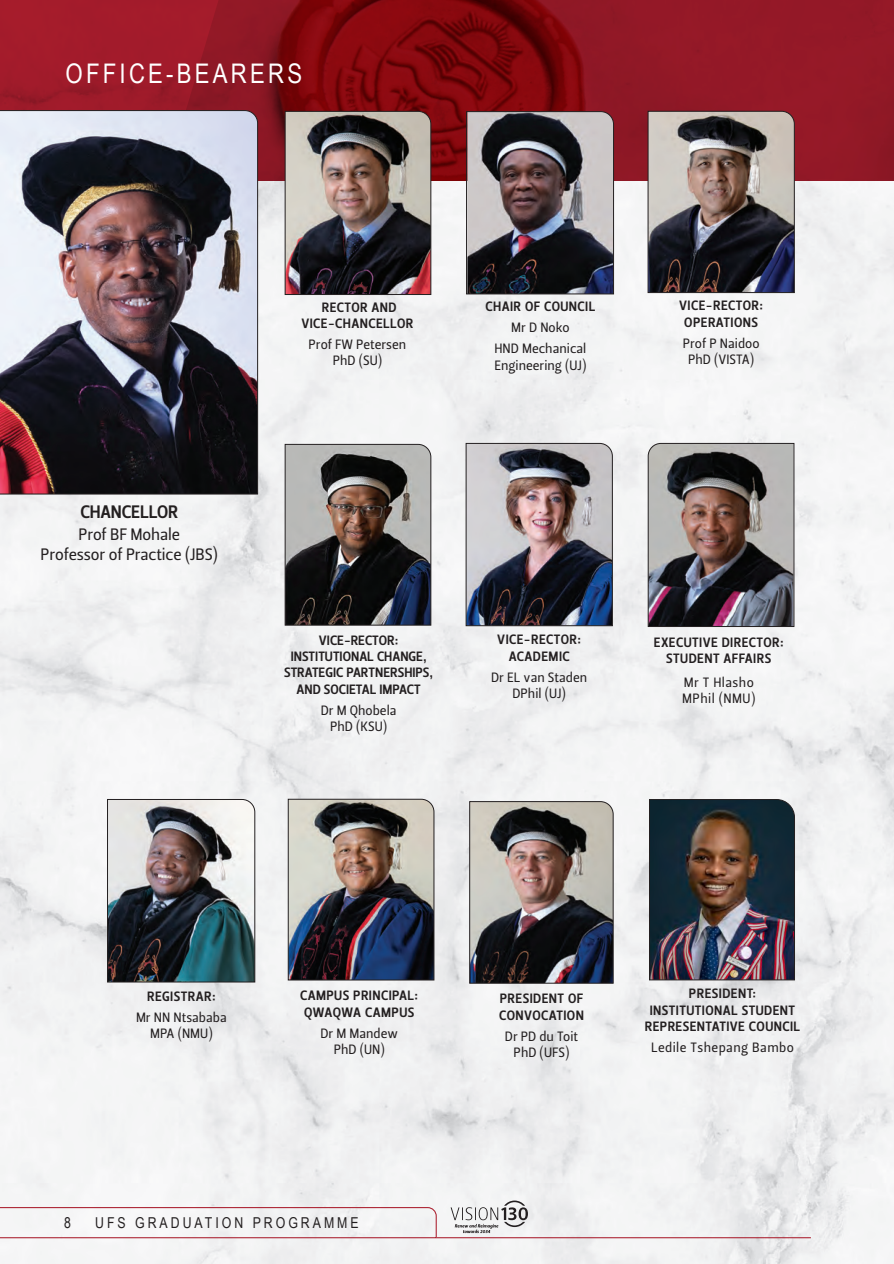
<style>
.page{position:relative;width:894px;height:1264px;background:#fff}
.page>*{position:absolute;margin:0;border:0;box-sizing:border-box;transform-origin:0 0}
.t1{font:27px "Arial Narrow";letter-spacing:.12em;color:#fff}
.t2{font:18px "Leitura Sans Grot 3";letter-spacing:-.01em;color:#231f20}
.t3{font:16.5px "Leitura Sans Grot 2";letter-spacing:-.01em;color:#231f20}
.t4{font:15px "Arial Narrow";letter-spacing:.2em;color:#231f20}
.Rektor_cap{font:13.5px/16.6px "Leitura Sans Grot 3";letter-spacing:.03em;color:#231f20;text-align:center}
.t5{font:13.5px/16.2px "Leitura Sans Grot 2";color:#231f20}
.Rektor_cap-2{font:13.5px/16.4px "Leitura Sans Grot 3";color:#231f20;text-align:center}
.t6{font:13.5px "Leitura Sans Grot 2";letter-spacing:.03em;color:#231f20}
</style>
<div class="page">
<img style="left:0;top:0;width:894px;height:1263px">
<img style="left:647px;top:110px;width:148px;height:183px">
<img style="left:107px;top:798px;width:149px;height:184px">
<img style="left:284px;top:111px;width:148px;height:184px">
<img style="left:0;top:110px;width:258px;height:384px">
<img style="left:287px;top:798px;width:148px;height:182px">
<img style="left:469px;top:800px;width:145px;height:183px">
<img style="left:466px;top:111px;width:148px;height:184px">
<img style="left:465px;top:442px;width:148px;height:184px">
<img style="left:647px;top:442px;width:148px;height:185px">
<img style="left:284px;top:443px;width:148px;height:182px">
<img style="left:649px;top:798px;width:146px;height:182px">
<svg style="left:0;top:1206px;width:437px;height:32px"></svg>
<hr style="left:437px;top:1236px;width:374px;height:1px;background:#aa1d2d">
<svg style="left:451px;top:1200px;width:77px;height:32px"></svg>
<p class="t1" style="left:66px;top:53px;width:238px">OFFICE-BEARERS</p>
<p class="t2" style="left:80px;top:499px;width:99px">CHANCELLOR</p>
<p class="t3" style="left:79px;top:523px;width:103px">Prof BF Mohale</p>
<p class="t3" style="left:41px;top:543px;width:179px">Professor of Practice (JBS)</p>
<p class="Rektor_cap" style="left:322px;top:299px;width:76px">RECTOR AND</p>
<p class="Rektor_cap" style="left:301px;top:315px;width:114px">VICE-CHANCELLOR</p>
<p class="t5" style="left:308px;top:336px;width:99px">Prof FW Petersen</p>
<p class="t5" style="left:333px;top:352px;width:51px">PhD (SU)</p>
<p class="Rektor_cap" style="left:485px;top:298px;width:111px">CHAIR OF COUNCIL</p>
<p class="t5" style="left:511px;top:320px;width:60px">Mr D Noko</p>
<p class="t5" style="left:494px;top:341px;width:94px">HND Mechanical<br>Engineering (UJ)</p>
<p class="Rektor_cap" style="left:679px;top:297px;width:85px">VICE-RECTOR:<br>OPERATIONS</p>
<p class="t5" style="left:683px;top:335px;width:78px">Prof P Naidoo</p>
<p class="t5" style="left:688px;top:351px;width:68px">PhD (VISTA)</p>
<p class="Rektor_cap-2" style="left:284px;top:632px;width:151px">VICE-RECTOR:<br>INSTITUTIONAL CHANGE,<br>STRATEGIC PARTNERSHIPS,<br>AND SOCIETAL IMPACT</p>
<p class="t5" style="left:321px;top:702px;width:77px">Dr M Qhobela</p>
<p class="t5" style="left:330px;top:718px;width:59px">PhD (KSU)</p>
<p class="Rektor_cap" style="left:497px;top:631px;width:85px">VICE-RECTOR:<br>ACADEMIC</p>
<p class="t5" style="left:491px;top:669px;width:98px">Dr EL van Staden</p>
<p class="t5" style="left:512px;top:685px;width:55px">DPhil (UJ)</p>
<p class="Rektor_cap" style="left:654px;top:634px;width:131px;line-height:16.2px">EXECUTIVE DIRECTOR:<br>STUDENT AFFAIRS</p>
<p class="t6" style="left:684px;top:673px;width:72px">Mr T Hlasho</p>
<p class="t6" style="left:682px;top:689px;width:75px">MPhil (NMU)</p>
<p class="Rektor_cap" style="left:147px;top:987px;width:70px">REGISTRAR:</p>
<p class="t5" style="left:136px;top:1009px;width:92px">Mr NN Ntsababa</p>
<p class="t5" style="left:150px;top:1025px;width:64px">MPA (NMU)</p>
<p class="Rektor_cap" style="left:300px;top:986px;width:120px;text-align:left">CAMPUS PRINCIPAL:<br>QWAQWA CAMPUS</p>
<p class="t5" style="left:320px;top:1024px;width:79px">Dr M Mandew</p>
<p class="t5" style="left:334px;top:1041px;width:53px">PhD (UN)</p>
<p class="t4" style="left:64px;top:1210px;width:8px">8</p>
<p class="t4" style="left:95px;top:1210px;width:265px">UFS GRADUATION PROGRAMME</p>
<p class="Rektor_cap" style="left:499px;top:990px;width:86px;text-align:left">PRESIDENT OF<br>CONVOCATION</p>
<p class="t5" style="left:505px;top:1028px;width:75px">Dr PD du Toit</p>
<p class="t5" style="left:514px;top:1044px;width:57px">PhD (UFS)</p>
<p class="Rektor_cap" style="left:645px;top:985px;width:157px;line-height:16.2px">PRESIDENT:<br>INSTITUTIONAL STUDENT<br>REPRESENTATIVE COUNCIL</p>
<p class="t6" style="left:651px;top:1037px;width:144px">Ledile Tshepang Bambo</p>
</div>
